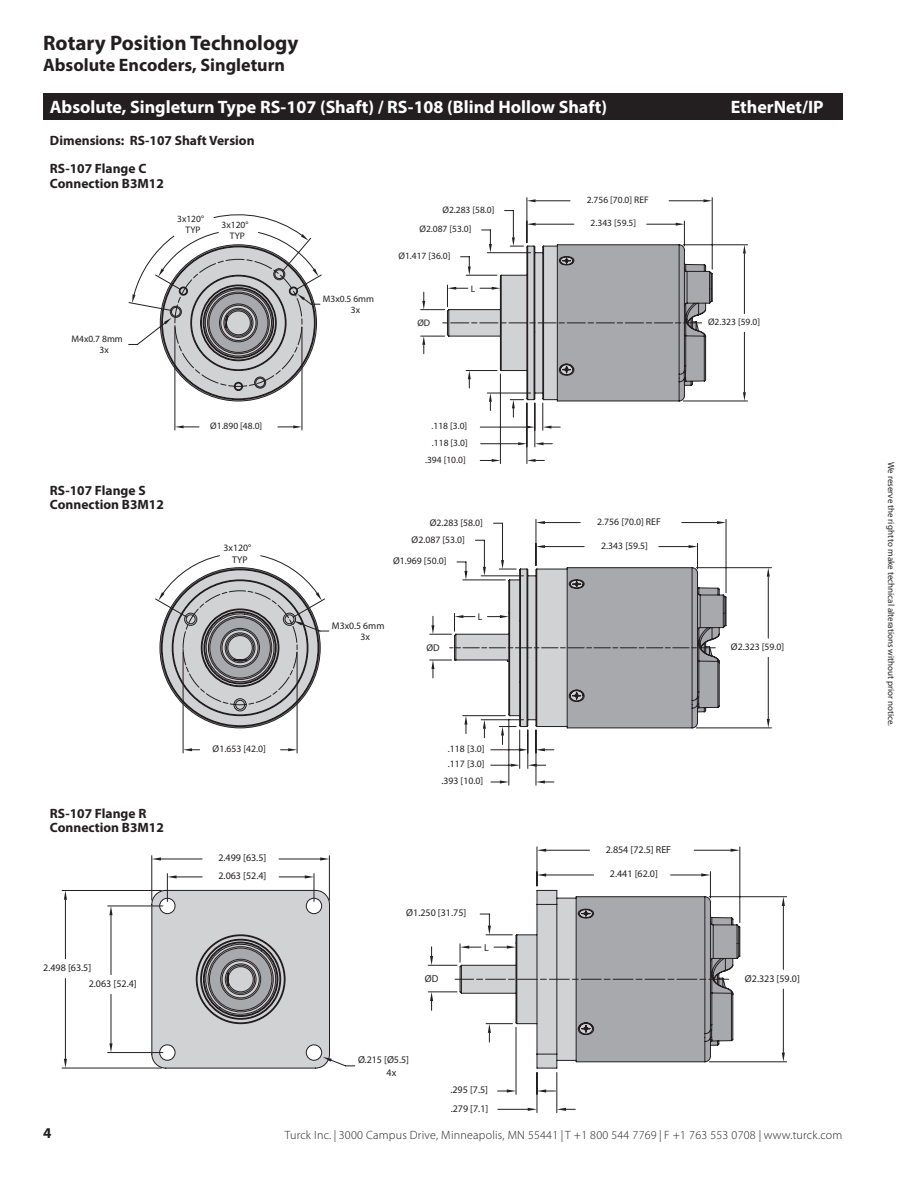
<style>
.page{position:relative;width:918px;height:1188px;background:#fff}
.page>*{position:absolute;margin:0;border:0;box-sizing:border-box;transform-origin:0 0}
.t1{font:700 21px "Myriad Pro";color:#231f20}
.header_bar{font:700 18px "Myriad Pro";color:#fff}
.t2{font:700 18px "Myriad Pro";color:#231f20}
.header_text{font:700 13.5px "Myriad Pro";color:#231f20}
.header_text_9{font:700 13.5px "Myriad Pro";color:#231f20}
.t3{font:300 12px "Myriad Pro";letter-spacing:.02em;color:#231f20}
.t4{font:10.05px/12.5px "Myriad Pro";color:#231f20}
.t5{font:9.75px/15.5px "Myriad Pro";color:#231f20}
.t6{font:9.45px/11.2px "Myriad Pro";color:#231f20}
.t7{font:9px "Myriad Pro";color:#231f20}
</style>
<div class="page">
<div style="left:43px;top:93px;width:799px;height:27px;background:#231f20"></div>
<svg style="left:128px;top:197px;width:620px;height:267px"></svg>
<svg style="left:703px;top:199px;width:9px;height:3px"></svg>
<svg style="left:527px;top:199px;width:9px;height:3px"></svg>
<svg style="left:676px;top:223px;width:8px;height:3px"></svg>
<svg style="left:527px;top:223px;width:9px;height:3px"></svg>
<svg style="left:447px;top:287px;width:9px;height:3px"></svg>
<svg style="left:492px;top:287px;width:8px;height:3px"></svg>
<svg style="left:422px;top:301px;width:3px;height:9px"></svg>
<svg style="left:422px;top:336px;width:3px;height:9px"></svg>
<svg style="left:527px;top:459px;width:9px;height:3px"></svg>
<svg style="left:492px;top:459px;width:8px;height:3px"></svg>
<svg style="left:535px;top:442px;width:9px;height:3px"></svg>
<svg style="left:518px;top:442px;width:9px;height:3px"></svg>
<svg style="left:543px;top:426px;width:9px;height:3px"></svg>
<svg style="left:526px;top:426px;width:9px;height:3px"></svg>
<svg style="left:468px;top:371px;width:3px;height:8px"></svg>
<svg style="left:468px;top:266px;width:3px;height:9px"></svg>
<svg style="left:132px;top:294px;width:3px;height:9px"></svg>
<svg style="left:158px;top:234px;width:161px;height:167px"></svg>
<svg style="left:293px;top:425px;width:9px;height:3px"></svg>
<svg style="left:175px;top:425px;width:9px;height:3px"></svg>
<svg style="left:512px;top:400px;width:3px;height:8px"></svg>
<svg style="left:512px;top:237px;width:3px;height:9px"></svg>
<svg style="left:489px;top:393px;width:3px;height:9px"></svg>
<svg style="left:489px;top:244px;width:3px;height:9px"></svg>
<svg style="left:743px;top:245px;width:3px;height:9px"></svg>
<svg style="left:743px;top:392px;width:3px;height:9px"></svg>
<svg style="left:155px;top:519px;width:617px;height:267px"></svg>
<svg style="left:717px;top:521px;width:9px;height:3px"></svg>
<svg style="left:536px;top:521px;width:9px;height:3px"></svg>
<svg style="left:689px;top:545px;width:9px;height:3px"></svg>
<svg style="left:536px;top:545px;width:9px;height:3px"></svg>
<svg style="left:431px;top:625px;width:3px;height:9px"></svg>
<svg style="left:431px;top:660px;width:3px;height:9px"></svg>
<svg style="left:536px;top:780px;width:9px;height:3px"></svg>
<svg style="left:500px;top:780px;width:9px;height:3px"></svg>
<svg style="left:536px;top:748px;width:9px;height:3px"></svg>
<svg style="left:519px;top:748px;width:9px;height:3px"></svg>
<svg style="left:528px;top:764px;width:9px;height:3px"></svg>
<svg style="left:511px;top:764px;width:9px;height:3px"></svg>
<svg style="left:183px;top:748px;width:9px;height:3px"></svg>
<svg style="left:288px;top:748px;width:9px;height:3px"></svg>
<svg style="left:767px;top:568px;width:3px;height:9px"></svg>
<svg style="left:767px;top:719px;width:3px;height:9px"></svg>
<svg style="left:158px;top:568px;width:164px;height:160px"></svg>
<svg style="left:454px;top:560px;width:66px;height:176px"></svg>
<svg style="left:61px;top:846px;width:726px;height:267px"></svg>
<svg style="left:731px;top:849px;width:9px;height:3px"></svg>
<svg style="left:537px;top:849px;width:9px;height:3px"></svg>
<svg style="left:701px;top:873px;width:9px;height:4px"></svg>
<svg style="left:537px;top:873px;width:9px;height:4px"></svg>
<svg style="left:782px;top:897px;width:3px;height:9px"></svg>
<svg style="left:782px;top:1053px;width:3px;height:9px"></svg>
<svg style="left:430px;top:956px;width:3px;height:9px"></svg>
<svg style="left:430px;top:992px;width:3px;height:9px"></svg>
<svg style="left:152px;top:857px;width:9px;height:4px"></svg>
<svg style="left:320px;top:857px;width:9px;height:4px"></svg>
<svg style="left:64px;top:890px;width:3px;height:10px"></svg>
<svg style="left:64px;top:1059px;width:3px;height:9px"></svg>
<svg style="left:305px;top:875px;width:9px;height:3px"></svg>
<svg style="left:167px;top:875px;width:10px;height:3px"></svg>
<svg style="left:109px;top:906px;width:4px;height:9px"></svg>
<svg style="left:109px;top:1043px;width:4px;height:10px"></svg>
<svg style="left:152px;top:890px;width:180px;height:178px"></svg>
<svg style="left:537px;top:1089px;width:9px;height:4px"></svg>
<svg style="left:507px;top:1089px;width:9px;height:4px"></svg>
<svg style="left:557px;top:1108px;width:9px;height:3px"></svg>
<svg style="left:528px;top:1108px;width:9px;height:3px"></svg>
<svg style="left:455px;top:890px;width:285px;height:178px"></svg>
<h1 class="t1" style="left:43px;top:29px;width:257px">Rotary Position Technology</h1>
<h2 class="t2" style="left:43px;top:53px;width:243px">Absolute Encoders, Singleturn</h2>
<p class="header_bar" style="left:50px;top:95px;width:559px">Absolute, Singleturn Type RS-107 (Shaft) / RS-108 (Blind Hollow Shaft)</p>
<p class="header_bar" style="left:731px;top:95px;width:95px">EtherNet/IP</p>
<p class="header_text_9" style="left:50px;top:132px;width:206px">Dimensions: RS-107 Shaft Version</p>
<p class="header_text" style="left:50px;top:160px;width:98px">RS-107 Flange C</p>
<p class="header_text" style="left:50px;top:174px;width:115px">Connection B3M12</p>
<p class="t6" style="left:177px;top:213px;width:28px;text-align:center">3x120°<br>TYP</p>
<p class="t6" style="left:222px;top:219px;width:28px;text-align:center">3x120°<br>TYP</p>
<p class="t6" style="left:100px;top:333px;width:25px;text-indent:-28px">M4x0.7 8mm<br>3x</p>
<p class="header_text" style="left:50px;top:481px;width:97px">RS-107 Flange S</p>
<p class="header_text" style="left:50px;top:496px;width:115px">Connection B3M12</p>
<p class="t6" style="left:210px;top:420px;width:53px">Ø1.890 [48.0]</p>
<p class="t5" style="left:224px;top:542px;width:29px;line-height:11.7px;text-align:center">3x120°<br>TYP</p>
<p class="t6" style="left:351px;top:293px;width:25px;text-indent:-28px">M3x0.5 6mm<br>3x</p>
<p class="t6" style="left:420px;top:200px;width:76px;line-height:19.4px;text-indent:23px">Ø2.283 [58.0]<br>Ø2.087 [53.0]</p>
<p class="t6" style="left:398px;top:250px;width:53px">Ø1.417 [36.0]</p>
<p class="t6" style="left:417px;top:317px;width:14px">ØD</p>
<p class="t6" style="left:471px;top:283px;width:6px">L</p>
<p class="t6" style="left:432px;top:420px;width:37px">.118 [3.0]</p>
<p class="t6" style="left:432px;top:437px;width:37px">.118 [3.0]</p>
<p class="t6" style="left:425px;top:454px;width:42px">.394 [10.0]</p>
<p class="t5" style="left:430px;top:514px;width:55px">Ø2.283 [58.0]</p>
<p class="t5" style="left:393px;top:553px;width:55px">Ø1.969 [50.0]</p>
<p class="t5" style="left:412px;top:531px;width:55px">Ø2.087 [53.0]</p>
<p class="t5" style="left:361px;top:620px;width:25px;line-height:11.6px;text-indent:-29px">M3x0.5 6mm<br>3x</p>
<p class="t5" style="left:426px;top:639px;width:15px">ØD</p>
<p class="t5" style="left:478px;top:609px;width:6px">L</p>
<p class="t6" style="left:587px;top:194px;width:63px">2.756 [70.0] REF</p>
<p class="t6" style="left:591px;top:217px;width:47px">2.343 [59.5]</p>
<p class="t6" style="left:708px;top:316px;width:53px">Ø2.323 [59.0]</p>
<p class="t5" style="left:597px;top:514px;width:65px">2.756 [70.0] REF</p>
<p class="t5" style="left:601px;top:538px;width:48px">2.343 [59.5]</p>
<p class="t5" style="left:731px;top:639px;width:55px">Ø2.323 [59.0]</p>
<p class="header_text" style="left:50px;top:805px;width:98px">RS-107 Flange R</p>
<p class="header_text" style="left:50px;top:819px;width:115px">Connection B3M12</p>
<p class="t4" style="left:43px;top:961px;width:50px">2.498 [63.5]</p>
<p class="t4" style="left:89px;top:977px;width:50px">2.063 [52.4]</p>
<p class="t5" style="left:213px;top:741px;width:55px">Ø1.653 [42.0]</p>
<p class="t4" style="left:218px;top:852px;width:50px">2.499 [63.5]</p>
<p class="t4" style="left:218px;top:870px;width:50px">2.063 [52.4]</p>
<p class="t5" style="left:448px;top:741px;width:38px">.118 [3.0] .117 [3.0]</p>
<p class="t5" style="left:442px;top:773px;width:43px">.393 [10.0]</p>
<p class="t4" style="left:406px;top:907px;width:62px">Ø1.250 [31.75]</p>
<p class="t4" style="left:425px;top:972px;width:15px">ØD</p>
<p class="t4" style="left:484px;top:941px;width:6px">L</p>
<p class="t4" style="left:606px;top:843px;width:67px">2.854 [72.5] REF</p>
<p class="t4" style="left:610px;top:868px;width:50px">2.441 [62.0]</p>
<p class="t4" style="left:745px;top:972px;width:56px">Ø2.323 [59.0]</p>
<p class="t4" style="left:387px;top:1054px;width:24px;text-indent:-29px">Ø.215 [Ø5.5]<br>4x</p>
<p class="t4" style="left:450px;top:1081px;width:40px;line-height:18.3px">.295 [7.5] .279 [7.1]</p>
<p class="t3" style="left:285px;top:1128px;width:559px">Turck Inc. | 3000 Campus Drive, Minneapolis, MN 55441 | T +1 800 544 7769 | F +1 763 553 0708 | www.turck.com</p>
<p class="t7" style="left:897px;top:462px;width:265px;rotate:90deg">We reserve the right to make technical alterations without prior notice.</p>
</div>
